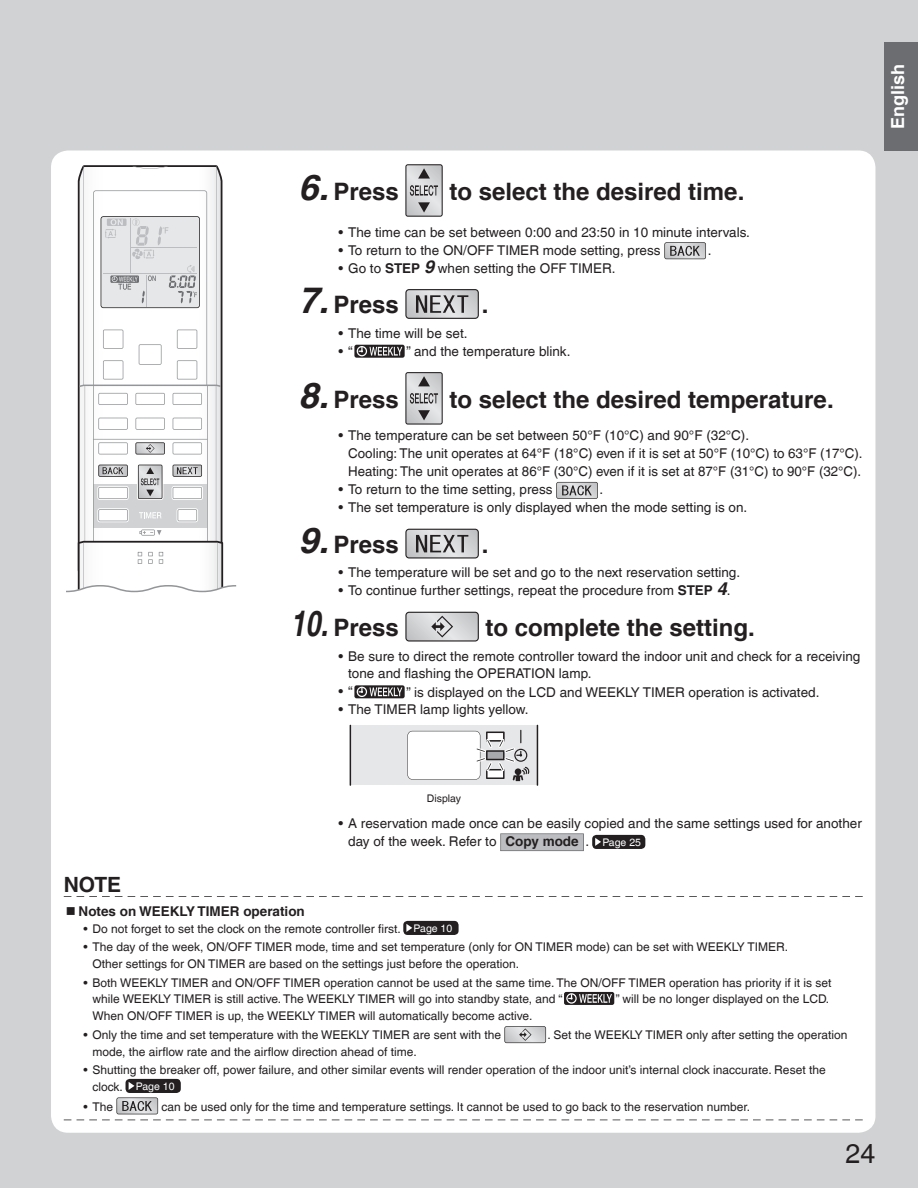
<style>
.page{position:relative;width:918px;height:1188px;background:#fff}
.page>*{position:absolute;margin:0;border:0;box-sizing:border-box;transform-origin:0 0}
.t1{font:27px "Helvetica LT Com";color:#231f20}
.t2{font:700 24px "Helvetica LT Com";color:#231f20}
.t3{font:700 21px "Helvetica LT Com";color:#231f20}
.t4{font:700 18px "Helvetica LT Com";color:#fff}
.t5{font:13.5px/18px "Helvetica LT Com";color:#231f20}
.t6{font:700 13.5px "Helvetica LT Com";color:#231f20}
.t7{font:12px/16.5px "Helvetica LT Com";color:#231f20}
.t8{font:10.5px "Helvetica LT Com";color:#231f20}
.s1{font-style:italic;font-size:36px}
.s2{font-weight:700}
.s3{font-weight:700;font-style:italic;font-size:18px}
.s4{font-size:10.5px;color:#fff}
</style>
<div class="page">
<div style="left:1px;top:0;width:917px;height:1188px;background:#d1d2d4"></div>
<div style="left:51px;top:151px;width:824px;height:982px;background:#fff;border-radius:17px"></div>
<div style="left:884px;top:43px;width:34px;height:108px;background:#6c6d70"></div>
<svg style="left:77px;top:896px;width:45px;height:1px"></svg>
<svg style="left:128px;top:896px;width:160px;height:1px"></svg>
<svg style="left:294px;top:896px;width:45px;height:1px"></svg>
<svg style="left:345px;top:896px;width:211px;height:1px"></svg>
<svg style="left:562px;top:896px;width:45px;height:1px"></svg>
<svg style="left:613px;top:896px;width:160px;height:1px"></svg>
<svg style="left:779px;top:896px;width:45px;height:1px"></svg>
<svg style="left:830px;top:896px;width:33px;height:1px"></svg>
<svg style="left:77px;top:1120px;width:45px;height:1px"></svg>
<svg style="left:128px;top:1120px;width:160px;height:1px"></svg>
<svg style="left:294px;top:1120px;width:45px;height:1px"></svg>
<svg style="left:345px;top:1120px;width:211px;height:1px"></svg>
<svg style="left:562px;top:1120px;width:45px;height:1px"></svg>
<svg style="left:613px;top:1120px;width:160px;height:1px"></svg>
<svg style="left:779px;top:1120px;width:45px;height:1px"></svg>
<svg style="left:830px;top:1120px;width:33px;height:1px"></svg>
<div style="left:403px;top:921px;width:56px;height:14px;background:#231f20;border-radius:4px"></div>
<svg style="left:406px;top:924px;width:6px;height:8px"></svg>
<svg style="left:564px;top:992px;width:50px;height:13px"></svg>
<svg style="left:504px;top:1026px;width:42px;height:17px"></svg>
<div style="left:126px;top:1079px;width:55px;height:14px;background:#231f20;border-radius:4px"></div>
<svg style="left:129px;top:1082px;width:6px;height:8px"></svg>
<svg style="left:116px;top:1097px;width:42px;height:17px"></svg>
<svg style="left:405px;top:164px;width:38px;height:53px;background:#b2b2b4"></svg>
<svg style="left:664px;top:242px;width:42px;height:17px"></svg>
<svg style="left:405px;top:289px;width:74px;height:30px;background:#a8a8aa"></svg>
<svg style="left:354px;top:345px;width:51px;height:13px"></svg>
<svg style="left:405px;top:372px;width:38px;height:53px;background:#b2b2b4"></svg>
<svg style="left:556px;top:482px;width:42px;height:17px"></svg>
<svg style="left:405px;top:529px;width:74px;height:29px;background:#ababad"></svg>
<svg style="left:405px;top:612px;width:74px;height:30px;background:#bdbec0"></svg>
<svg style="left:354px;top:685px;width:51px;height:13px"></svg>
<div style="left:350px;top:725px;width:187px;height:60px;background:#e6e7e9"></div>
<hr style="left:537px;top:725px;width:1px;height:61px;background:#231f20">
<hr style="left:350px;top:725px;width:1px;height:61px;background:#231f20">
<svg style="left:407px;top:730px;width:123px;height:51px"></svg>
<svg style="left:500px;top:833px;width:84px;height:18px;background:#b6b7b9"></svg>
<div style="left:592px;top:835px;width:53px;height:14px;background:#231f20;border-radius:4px"></div>
<svg style="left:595px;top:838px;width:6px;height:8px"></svg>
<svg style="left:66px;top:166px;width:170px;height:426px"></svg>
<svg style="left:0;top:0;width:1px;height:1188px"></svg>
<h2 class="t2" style="left:298px;top:177px;width:102px"><span class="s1">6.</span> Press</h2>
<h2 class="t2" style="left:449px;top:177px;width:297px">to select the desired time.</h2>
<p class="t5" style="left:338px;top:223px;width:413px">• The time can be set between 0:00 and 23:50 in 10 minute intervals.</p>
<p class="t5" style="left:338px;top:241px;width:324px">• To return to the ON/OFF TIMER mode setting, press</p>
<p class="t5" style="left:708px;top:241px;width:5px">.</p>
<p class="t5" style="left:338px;top:259px;width:279px">• Go to <span class="s2">STEP</span> <span class="s3">9</span> when setting the OFF TIMER.</p>
<h2 class="t2" style="left:298px;top:290px;width:102px"><span class="s1">7.</span> Press</h2>
<h2 class="t2" style="left:482px;top:290px;width:8px">.</h2>
<p class="t5" style="left:338px;top:324px;width:131px">• The time will be set.</p>
<p class="t5" style="left:338px;top:342px;width:16px">• “</p>
<p class="t5" style="left:406px;top:342px;width:166px">” and the temperature blink.</p>
<h2 class="t2" style="left:298px;top:384px;width:102px"><span class="s1">8.</span> Press</h2>
<h2 class="t2" style="left:449px;top:384px;width:386px">to select the desired temperature.</h2>
<p class="t5" style="left:348px;top:427px;width:516px;text-indent:-10px">• The temperature can be set between 50°F (10°C) and 90°F (32°C).<br>Cooling: The unit operates at 64°F (18°C) even if it is set at 50°F (10°C) to 63°F (17°C).<br>Heating: The unit operates at 86°F (30°C) even if it is set at 87°F (31°C) to 90°F (32°C).</p>
<p class="t5" style="left:338px;top:481px;width:216px">• To return to the time setting, press</p>
<p class="t5" style="left:600px;top:481px;width:5px">.</p>
<p class="t5" style="left:338px;top:499px;width:410px">• The set temperature is only displayed when the mode setting is on.</p>
<h2 class="t2" style="left:298px;top:530px;width:102px"><span class="s1">9.</span> Press</h2>
<h2 class="t2" style="left:482px;top:530px;width:8px">.</h2>
<p class="t5" style="left:338px;top:564px;width:403px">• The temperature will be set and go to the next reservation setting.</p>
<p class="t5" style="left:338px;top:582px;width:394px">• To continue further settings, repeat the procedure from <span class="s2">STEP</span> <span class="s3">4</span>.</p>
<h2 class="t2" style="left:291px;top:613px;width:110px"><span class="s1">10.</span> Press</h2>
<h2 class="t2" style="left:486px;top:613px;width:271px">to complete the setting.</h2>
<p class="t5" style="left:348px;top:647px;width:514px;text-indent:-10px">• Be sure to direct the remote controller toward the indoor unit and check for a receiving tone and flashing the OPERATION lamp.</p>
<p class="t5" style="left:338px;top:683px;width:16px">• “</p>
<p class="t5" style="left:406px;top:683px;width:415px">” is displayed on the LCD and WEEKLY TIMER operation is activated.</p>
<p class="t5" style="left:338px;top:701px;width:192px">• The TIMER lamp lights yellow.</p>
<h3 class="t4" style="left:887px;top:129px;width:67px;rotate:-90deg">English</h3>
<p class="t8" style="left:427px;top:793px;width:36px">Display</p>
<p class="t5" style="left:348px;top:814px;width:515px;text-indent:-10px">• A reservation made once can be easily copied and the same settings used for another day of the week. Refer to <span class="s2">Copy mode</span> . <span class="s4">Page 25</span></p>
<h3 class="t3" style="left:64px;top:872px;width:59px">NOTE</h3>
<p class="t6" style="left:79px;top:903px;width:228px">Notes on WEEKLY TIMER operation</p>
<p class="t7" style="left:83px;top:920px;width:370px">• Do not forget to set the clock on the remote controller first. <span class="s4">Page 10</span></p>
<p class="t7" style="left:92px;top:939px;width:697px;text-indent:-9px">• The day of the week, ON/OFF TIMER mode, time and set temperature (only for ON TIMER mode) can be set with WEEKLY TIMER.<br>Other settings for ON TIMER are based on the settings just before the operation.</p>
<p class="t7" style="left:92px;top:974px;width:740px;text-indent:-9px">• Both WEEKLY TIMER and ON/OFF TIMER operation cannot be used at the same time. The ON/OFF TIMER operation has priority if it is set while WEEKLY TIMER is still active. The WEEKLY TIMER will go into standby state, and “</p>
<p class="t7" style="left:616px;top:991px;width:215px">” will be no longer displayed on the LCD.</p>
<p class="t7" style="left:92px;top:1007px;width:441px">When ON/OFF TIMER is up, the WEEKLY TIMER will automatically become active.</p>
<p class="t7" style="left:83px;top:1027px;width:419px">• Only the time and set temperature with the WEEKLY TIMER are sent with the</p>
<p class="t7" style="left:548px;top:1027px;width:301px">. Set the WEEKLY TIMER only after setting the operation</p>
<p class="t7" style="left:92px;top:1043px;width:326px">mode, the airflow rate and the airflow direction ahead of time.</p>
<p class="t7" style="left:92px;top:1062px;width:735px;text-indent:-9px">• Shutting the breaker off, power failure, and other similar events will render operation of the indoor unit’s internal clock inaccurate. Reset the clock. <span class="s4">Page 10</span></p>
<p class="t7" style="left:83px;top:1099px;width:31px">• The</p>
<p class="t7" style="left:161px;top:1099px;width:590px">can be used only for the time and temperature settings. It cannot be used to go back to the reservation number.</p>
<h1 class="t1" style="left:845px;top:1138px;width:32px">24</h1>
</div>
